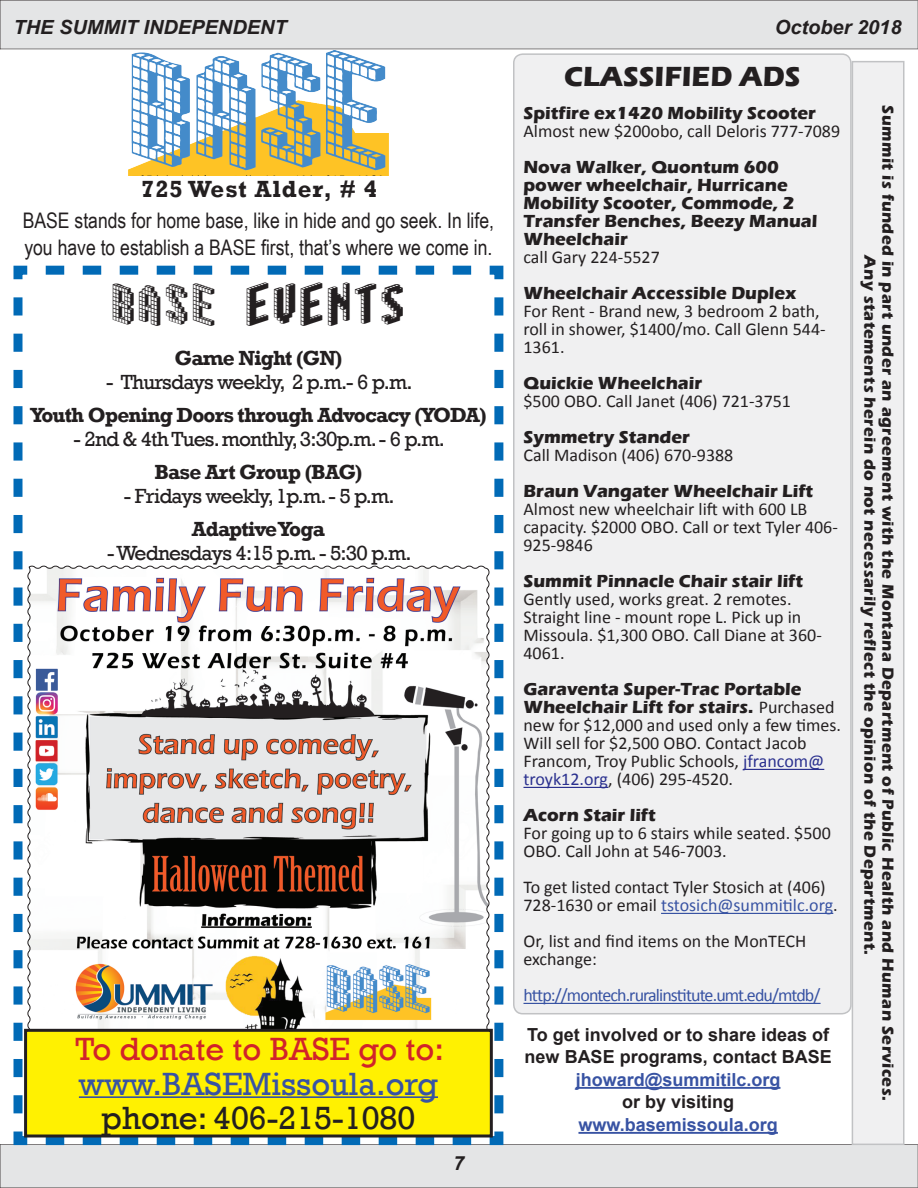
<style>
.page{position:relative;width:918px;height:1188px;background:#fff}
.page>*{position:absolute;margin:0;border:0;box-sizing:border-box;transform-origin:0 0}
.t1{font:45px "Blox BRK";letter-spacing:.1em;color:#231f20}
.t2{font:33px "Rockwell";color:#3853a3}
.t3{font:33px "Rockwell";color:#d1232a}
.t4{font:33px "Rockwell";color:#231f20}
.t5{font:700 28.5px "Eras ITC";color:#231f20}
.t6{font:700 24px "Rockwell";letter-spacing:.04em;color:#231f20}
.t7{font:21.45px/27px "Arial Narrow";color:#231f20}
.t8{font:21px "Rockwell";letter-spacing:-.04em;color:#231f20}
.t9{font:700 21px "Rockwell";letter-spacing:-.04em;color:#231f20}
.t10{font:italic 700 19.5px "Arial";color:#231f20}
.t11{font:18px/18px "Calibri";color:#231f20}
.t12{font:700 18px/18px "Eras ITC";color:#231f20}
.t13{font:700 18px/22.5px "Arial";color:#231f20}
.t14{font:18px "Calibri";letter-spacing:-.05em;color:#3853a3}
.t15{font:700 18px "Arial";color:#3853a3}
.t16{font:700 16.5px/18px "Eras ITC";letter-spacing:.025em;color:#231f20;text-align:center}
.s1{font-family:"Calibri";font-weight:400}
.s2{color:#2b318f}
.s3{color:#3853a3}
</style>
<div class="page">
<div style="left:0;top:0;width:918px;height:49px;background:#e4e5e6"></div>
<div style="left:0;top:1144px;width:918px;height:44px;background:#e4e5e6"></div>
<img style="left:116px;top:48px;width:284px;height:128px">
<hr style="left:576px;top:1087px;width:204px;height:2px;background:#3853a3">
<hr style="left:578px;top:1132px;width:200px;height:2px;background:#3853a3">
<svg style="left:9px;top:265px;width:499px;height:881px"></svg>
<div style="left:514px;top:54px;width:337px;height:960px;background:#f0f0f1;border-radius:9px"></div>
<hr style="left:743px;top:769px;width:81px;height:1px;background:#2b318f">
<hr style="left:524px;top:787px;width:84px;height:1px;background:#2b318f">
<hr style="left:661px;top:913px;width:172px;height:1px;background:#3853a3">
<hr style="left:524px;top:1003px;width:297px;height:1px;background:#3853a3">
<div style="left:513px;top:53px;width:339px;height:961px;border:2px solid #c1c2c4;border-radius:9px"></div>
<div style="left:852px;top:62px;width:52px;height:1082px;background:#f0f0f1"></div>
<div style="left:852px;top:61px;width:52px;height:1084px;border:2px solid #c1c2c4"></div>
<svg style="left:26px;top:565px;width:465px;height:464px"></svg>
<div style="left:26px;top:1030px;width:465px;height:106px;background:#fff101"></div>
<hr style="left:79px;top:1096px;width:359px;height:2px;background:#3853a3">
<div style="left:24px;top:1029px;width:469px;height:109px;border:3px solid #231f20"></div>
<p class="t10" style="left:13px;top:14px;width:275px">THE SUMMIT INDEPENDENT</p>
<p class="t10" style="left:775px;top:14px;width:128px">October 2018</p>
<h3 class="t6" style="left:141px;top:175px;width:237px">725 West Alder, # 4</h3>
<p class="t7" style="left:23px;top:206px;width:473px">BASE stands for home base, like in hide and go seek. In life, you have to establish a BASE first, that’s where we come in.</p>
<h1 class="t1" style="left:113px;top:284px;width:293px">BASE EVENTS</h1>
<p class="t9" style="left:174px;top:345px;width:169px">Game Night (GN)</p>
<p class="t8" style="left:106px;top:370px;width:308px">- Thursdays weekly, 2 p.m.- 6 p.m.</p>
<p class="t9" style="left:30px;top:402px;width:458px">Youth Opening Doors through Advocacy (YODA)</p>
<p class="t8" style="left:74px;top:427px;width:373px">- 2nd &amp; 4th Tues. monthly, 3:30p.m. - 6 p.m.</p>
<p class="t9" style="left:154px;top:459px;width:210px">Base Art Group (BAG)</p>
<p class="t8" style="left:124px;top:484px;width:272px">- Fridays weekly, 1p.m. - 5 p.m.</p>
<p class="t9" style="left:192px;top:516px;width:134px">Adaptive Yoga</p>
<p class="t8" style="left:107px;top:541px;width:306px">- Wednesdays 4:15 p.m. - 5:30 p.m.</p>
<h2 class="t3" style="left:75px;top:1030px;width:370px">To donate to BASE go to:</h2>
<h2 class="t2" style="left:79px;top:1064px;width:361px">www.BASEMissoula.org</h2>
<h2 class="t4" style="left:102px;top:1099px;width:315px">phone: 406-215-1080</h2>
<p class="t10" style="left:454px;top:1150px;width:12px">7</p>
<h3 class="t5" style="left:564px;top:60px;width:238px">CLASSIFIED ADS</h3>
<p class="t12" style="left:524px;top:104px;width:294px">Spitfire ex1420 Mobility Scooter</p>
<p class="t11" style="left:524px;top:122px;width:318px">Almost new $200obo, call Deloris 777-7089</p>
<p class="t12" style="left:524px;top:158px;width:295px">Nova Walker, Quontum 600 power wheelchair, Hurricane<br>Mobility Scooter, Commode, 2<br>Transfer Benches, Beezy Manual<br>Wheelchair</p>
<p class="t11" style="left:524px;top:248px;width:138px">call Gary 224-5527</p>
<p class="t12" style="left:524px;top:284px;width:275px">Wheelchair Accessible Duplex</p>
<p class="t11" style="left:524px;top:302px;width:304px">For Rent - Brand new, 3 bedroom 2 bath, roll in shower, $1400/mo. Call Glenn 544-<br>1361.</p>
<p class="t12" style="left:524px;top:374px;width:180px">Quickie Wheelchair</p>
<p class="t11" style="left:524px;top:392px;width:269px">$500 OBO. Call Janet (406) 721-3751</p>
<p class="t12" style="left:524px;top:428px;width:168px">Symmetry Stander</p>
<p class="t11" style="left:524px;top:446px;width:211px">Call Madison (406) 670-9388</p>
<p class="t12" style="left:524px;top:482px;width:291px">Braun Vangater Wheelchair Lift</p>
<p class="t11" style="left:524px;top:500px;width:316px">Almost new wheelchair lift with 600 LB capacity. $2000 OBO. Call or text Tyler 406-<br>925-9846</p>
<p class="t12" style="left:524px;top:572px;width:281px">Summit Pinnacle Chair stair lift</p>
<p class="t11" style="left:524px;top:590px;width:300px">Gently used, works great. 2 remotes.<br>Straight line - mount rope L. Pick up in<br>Missoula. $1,300 OBO. Call Diane at 360-<br>4061.</p>
<p class="t12" style="left:524px;top:680px;width:313px">Garaventa Super-Trac Portable<br>Wheelchair Lift for stairs. <span class="s1">Purchased</span></p>
<p class="t11" style="left:524px;top:716px;width:319px">new for $12,000 and used only a few times.<br>Will sell for $2,500 OBO. Contact Jacob Francom, Troy Public Schools, <span class="s2">jfrancom@ troyk12.org</span>, (406) 295-4520.</p>
<p class="t12" style="left:524px;top:806px;width:134px">Acorn Stair lift</p>
<p class="t11" style="left:524px;top:824px;width:309px">For going up to 6 stairs while seated. $500<br>OBO. Call John at 546-7003.</p>
<p class="t11" style="left:524px;top:878px;width:316px">To get listed contact Tyler Stosich at (406)<br>728-1630 or email <span class="s3">tstosich@summitilc.org</span>.</p>
<p class="t11" style="left:524px;top:932px;width:284px">Or, list and find items on the MonTECH exchange:</p>
<p class="t14" style="left:524px;top:984px;width:298px">http://montech.ruralinstitute.umt.edu/mtdb/</p>
<p class="t13" style="left:525px;top:1024px;width:309px">To get involved or to share ideas of new BASE programs, contact BASE</p>
<p class="t15" style="left:576px;top:1068px;width:206px">jhoward@summitilc.org</p>
<p class="t13" style="left:622px;top:1091px;width:114px">or by visiting</p>
<p class="t15" style="left:578px;top:1113px;width:201px">www.basemissoula.org</p>
<p class="t16" style="left:897px;top:105px;width:997px;rotate:90deg">Summit is funded in part under an agreement with the Montana Department of Public Health and Human Services.<br>Any statements herein do not necessarily reflect the opinion of the Department.</p>
</div>
